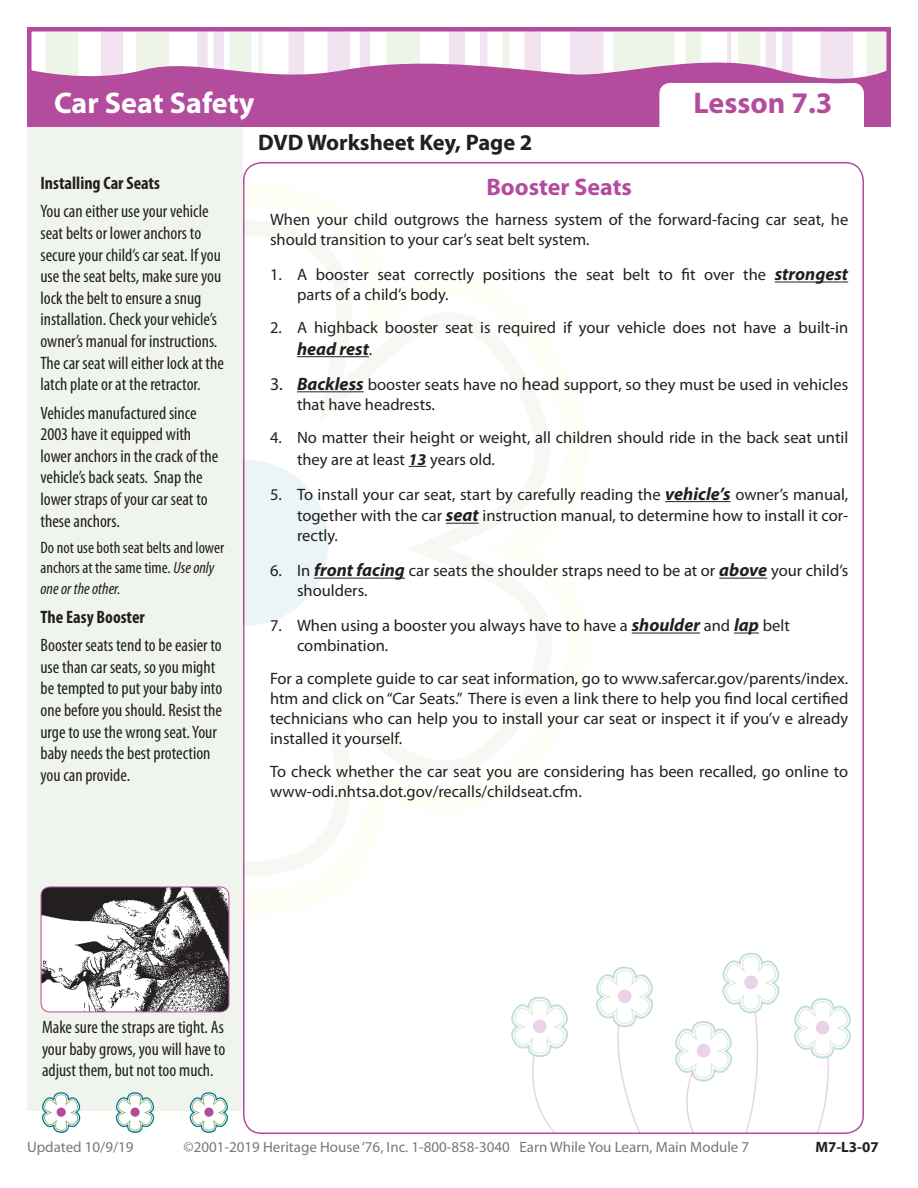
<style>
.page{position:relative;width:918px;height:1188px;background:#fff}
.page>*{position:absolute;margin:0;border:0;box-sizing:border-box;transform-origin:0 0}
.t1{font:700 30px "Myriad Pro";color:#fff}
.t2{font:700 30px "Myriad Pro";color:#b34c9d}
.Page_Heading_-_L3-_S{font:700 24px "Myriad Pro";color:#b34c9d}
.Page_Heading_-_Small{font:700 22.5px "Myriad Pro";color:#231f20}
.Left_Text{font:condensed 18px/21.6px "Myriad Pro";color:#231f20}
.Left_Text-2{font:700 condensed 18px "Myriad Pro";color:#231f20}
.t3{font:italic 700 18px "Myriad Pro";color:#231f20}
.Regular_Text_Tabbed{font:16.5px/19.8px "Myriad Pro";color:#231f20}
.Regular_Text{font:16.5px/19.8px "Myriad Pro";color:#231f20}
.Left_Text-3{font:condensed 16.5px/19.8px "Myriad Pro";color:#231f20}
.Left_Text-4{font:italic condensed 16.5px "Myriad Pro";color:#231f20}
.t4{font:15px "Myriad Pro";color:#76787b}
.t5{font:700 15px "Myriad Pro";color:#231f20}
.s1{font-style:italic}
.s2{font-weight:700;font-style:italic;font-size:18px}
.s3{font-weight:400;font-style:normal;font-size:16.5px}
.s4{font-size:18px}
.s5{font-weight:700;font-style:italic}
</style>
<div class="page">
<svg style="left:243px;top:220px;width:309px;height:657px"></svg>
<svg style="left:243px;top:236px;width:298px;height:626px"></svg>
<div style="left:162px;top:460px;width:166px;height:166px;background:#ebf4f6;border-radius:50%"></div>
<div style="left:27px;top:100px;width:216px;height:1011px;background:#eff5ec"></div>
<div style="left:27px;top:27px;width:864px;height:99px;background:#b34c9d"></div>
<svg style="left:42px;top:1092px;width:39px;height:41px"></svg>
<div style="left:57px;top:1108px;width:9px;height:9px;background:#b34c9d;border-radius:50%"></div>
<div style="left:659px;top:83px;width:205px;height:57px;background:#fff;border-radius:11px"></div>
<svg style="left:115px;top:1092px;width:40px;height:41px"></svg>
<div style="left:130px;top:1108px;width:10px;height:9px;background:#b34c9d;border-radius:50%"></div>
<svg style="left:189px;top:1092px;width:39px;height:41px"></svg>
<div style="left:204px;top:1108px;width:10px;height:9px;background:#b34c9d;border-radius:50%"></div>
<svg style="left:675px;top:953px;width:105px;height:181px"></svg>
<div style="left:697px;top:1044px;width:13px;height:14px;background:#ecd2e6;border-radius:50%"></div>
<svg style="left:596px;top:967px;width:57px;height:167px"></svg>
<div style="left:618px;top:989px;width:14px;height:14px;background:#ecd2e6;border-radius:50%"></div>
<svg style="left:511px;top:997px;width:57px;height:137px"></svg>
<div style="left:533px;top:1019px;width:14px;height:14px;background:#ecd2e6;border-radius:50%"></div>
<svg style="left:31px;top:31px;width:856px;height:67px"></svg>
<svg style="left:794px;top:998px;width:70px;height:136px"></svg>
<img style="left:41px;top:887px;width:188px;height:125px">
<div style="left:41px;top:887px;width:188px;height:125px;border:1px solid #b34c9d;border-radius:9px"></div>
<hr style="left:775px;top:282px;width:73px;height:1px;background:#231f20">
<hr style="left:297px;top:356px;width:72px;height:1px;background:#231f20">
<hr style="left:297px;top:391px;width:67px;height:1px;background:#231f20">
<svg style="left:409px;top:466px;width:17px;height:1px"></svg>
<hr style="left:665px;top:501px;width:66px;height:1px;background:#231f20">
<hr style="left:446px;top:523px;width:33px;height:1px;background:#231f20">
<hr style="left:314px;top:578px;width:91px;height:1px;background:#231f20">
<hr style="left:719px;top:578px;width:48px;height:1px;background:#231f20">
<hr style="left:632px;top:633px;width:68px;height:1px;background:#231f20">
<svg style="left:734px;top:633px;width:25px;height:1px"></svg>
<h1 class="t1" style="left:54px;top:86px;width:202px">Car Seat Safety</h1>
<h1 class="t2" style="left:694px;top:86px;width:140px">Lesson 7.3</h1>
<p class="Left_Text-2" style="left:40px;top:173px;width:121px">Installing Car Seats</p>
<p class="Left_Text" style="left:40px;top:201px;width:185px">You can either use your vehicle seat belts or lower anchors to secure your child’s car seat. If you use the seat belts, make sure you lock the belt to ensure a snug installation. Check your vehicle’s owner’s manual for instructions.<br>The car seat will either lock at the latch plate or at the retractor.</p>
<p class="Left_Text" style="left:40px;top:402px;width:179px">Vehicles manufactured since<br>2003 have it equipped with lower anchors in the crack of the vehicle’s back seats. Snap the lower straps of your car seat to these anchors.</p>
<p class="Left_Text-3" style="left:40px;top:538px;width:185px">Do not use both seat belts and lower anchors at the same time. <span class="s1">Use only</span></p>
<p class="Left_Text-4" style="left:40px;top:580px;width:82px">one or the other.</p>
<p class="Left_Text-2" style="left:40px;top:607px;width:106px">The Easy Booster</p>
<p class="Left_Text" style="left:40px;top:635px;width:183px">Booster seats tend to be easier to use than car seats, so you might be tempted to put your baby into one before you should. Resist the urge to use the wrong seat. Your baby needs the best protection you can provide.</p>
<p class="Page_Heading_-_Small" style="left:258px;top:129px;width:276px">DVD Worksheet Key, Page 2</p>
<p class="Page_Heading_-_L3-_S" style="left:486px;top:173px;width:147px">Booster Seats</p>
<p class="Regular_Text" style="left:270px;top:210px;width:580px">When your child outgrows the harness system of the forward-facing car seat, he should transition to your car’s seat belt system.</p>
<p class="Regular_Text_Tabbed" style="left:297px;top:265px;width:553px;text-indent:-27px">1. A booster seat correctly positions the seat belt to fit over the <span class="s2">strongest </span>parts of a child’s body.</p>
<p class="Regular_Text_Tabbed" style="left:270px;top:318px;width:580px">2. A highback booster seat is required if your vehicle does not have a built-in</p>
<p class="t3" style="left:297px;top:339px;width:77px">head rest<span class="s3">.</span></p>
<p class="Regular_Text_Tabbed" style="left:297px;top:375px;width:553px;text-indent:-27px"><span class="s4">3.</span> <span class="s2">Backless</span> booster seats have no <span class="s4">head</span> support, so they must be used in vehicles that have headrests.</p>
<p class="Regular_Text_Tabbed" style="left:297px;top:427px;width:553px;line-height:21.6px;text-indent:-27px">4. No matter their height or weight, all children should ride in the back seat until they are at least <span class="s5">13</span> years old.</p>
<p class="Regular_Text_Tabbed" style="left:270px;top:484px;width:580px;line-height:21.6px;text-align:right">5. To install your car seat, start by carefully reading the <span class="s2">vehicle’s</span> owner’s manual, together with the car <span class="s2">seat</span> instruction manual, to determine how to install it cor-</p>
<p class="Regular_Text_Tabbed" style="left:297px;top:526px;width:43px">rectly.</p>
<p class="Regular_Text_Tabbed" style="left:297px;top:561px;width:553px;text-indent:-27px">6. In <span class="s2">front facing</span> car seats the shoulder straps need to be at or <span class="s2">above</span> your child’s shoulders.</p>
<p class="Regular_Text_Tabbed" style="left:297px;top:616px;width:494px;text-indent:-27px">7. When using a booster you always have to have a <span class="s2">shoulder</span> and <span class="s2">lap</span> belt combination.</p>
<p class="Regular_Text_Tabbed" style="left:270px;top:669px;width:580px;text-align:justify">For a complete guide to car seat information, go to www.safercar.gov/parents/index. htm and click on “Car Seats.” There is even a link there to help you find local certified technicians who can help you to install your car seat or inspect it if you’v e already installed it yourself.</p>
<p class="Regular_Text_Tabbed" style="left:270px;top:762px;width:580px">To check whether the car seat you are considering has been recalled, go online to www-odi.nhtsa.dot.gov/recalls/childseat.cfm.</p>
<p class="Left_Text" style="left:42px;top:1017px;width:185px;text-align:justify">Make sure the straps are tight. As your baby grows, you will have to adjust them, but not too much.</p>
<p class="t4" style="left:27px;top:1139px;width:108px">Updated 10/9/19</p>
<p class="t4" style="left:184px;top:1139px;width:567px">©2001-2019 Heritage House ‘76, Inc. 1-800-858-3040 Earn While You Learn, Main Module 7</p>
<p class="t5" style="left:815px;top:1139px;width:65px">M7-L3-07</p>
</div>
